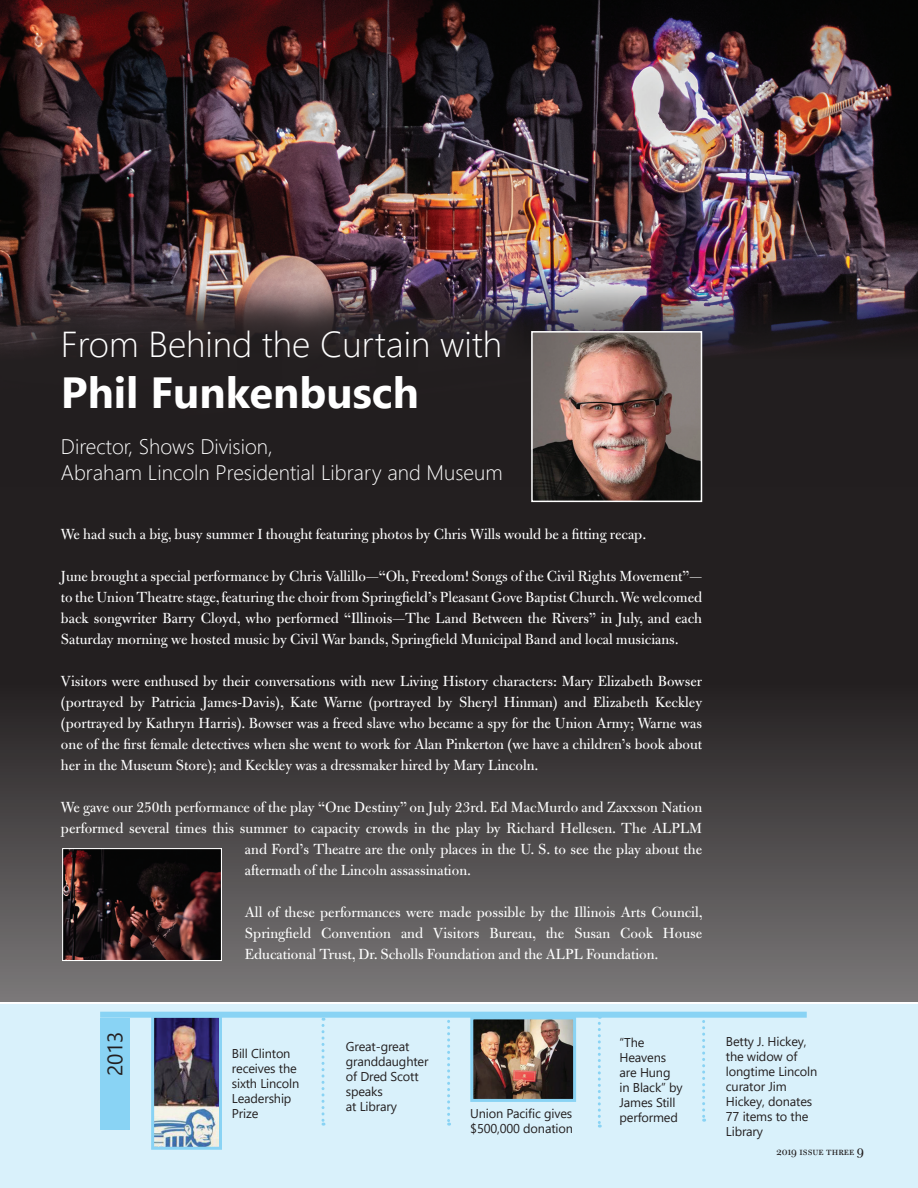
<style>
.page{position:relative;width:918px;height:1188px;background:#fff}
.page>*{position:absolute;margin:0;border:0;box-sizing:border-box;transform-origin:0 0}
.Script_Head_Script{font:700 43.5px "Segoe UI";color:#fff}
.Script_Head_Script-2{font:300 36px "Segoe UI";color:#fff}
._01_Story_Head{font:300 21px/25.2px "Segoe UI";color:#fff}
.Captions{font:21px "Segoe UI";color:#231f20}
.t1{font:15.75px/21px "Bulmer MT Std";color:#fff;text-align:justify}
.Captions-2{font:12.75px/15px "Segoe UI";letter-spacing:-.01em;color:#231f20}
.t2{font:12px "Bulmer MT Std";color:#231f20}
.s1{font-size:15px}
</style>
<div class="page">
<svg style="left:0;top:486px;width:918px;height:516px;background:#3e3a3b"></svg>
<div style="left:0;top:1004px;width:918px;height:184px;background:#d9f1fb"></div>
<img style="left:0;top:0;width:918px;height:486px">
<div style="left:20px;top:289px;width:523px;height:237px;background:#231f20"></div>
<img style="left:534px;top:334px;width:165px;height:165px">
<div style="left:531px;top:331px;width:171px;height:171px;border:2px solid #fff"></div>
<img style="left:64px;top:850px;width:156px;height:109px">
<div style="left:62px;top:848px;width:160px;height:113px;border:1px solid #fff"></div>
<svg style="left:322px;top:1018px;width:3px;height:108px"></svg>
<img style="left:155px;top:1019px;width:63px;height:127px">
<div style="left:151px;top:1015px;width:71px;height:135px;border:3px solid #89d3f4"></div>
<div style="left:100px;top:1012px;width:707px;height:6px;background:#89d3f4"></div>
<img style="left:474px;top:1020px;width:98px;height:78px">
<div style="left:470px;top:1016px;width:106px;height:86px;border:3px solid #89d3f4"></div>
<div style="left:100px;top:1018px;width:29px;height:112px;background:#89d3f4"></div>
<svg style="left:447px;top:1017px;width:3px;height:109px"></svg>
<svg style="left:598px;top:1018px;width:3px;height:110px"></svg>
<svg style="left:702px;top:1017px;width:3px;height:105px"></svg>
<p class="Script_Head_Script-2" style="left:61px;top:311px;width:443px">From Behind the Curtain with</p>
<p class="Script_Head_Script" style="left:61px;top:352px;width:359px">Phil Funkenbusch</p>
<p class="_01_Story_Head" style="left:61px;top:432px;width:443px">Director, Shows Division,<br>Abraham Lincoln Presidential Library and Museum</p>
<p class="t1" style="left:61px;top:524px;width:587px">We had such a big, busy summer I thought featuring photos by Chris Wills would be a fitting recap.</p>
<p class="t1" style="left:61px;top:566px;width:643px">June brought a special performance by Chris Vallillo—“Oh, Freedom! Songs of the Civil Rights Movement”— to the Union Theatre stage, featuring the choir from Springfield’s Pleasant Gove Baptist Church. We welcomed back songwriter Barry Cloyd, who performed “Illinois—The Land Between the Rivers” in July, and each Saturday morning we hosted music by Civil War bands, Springfield Municipal Band and local musicians.</p>
<p class="t1" style="left:61px;top:671px;width:643px">Visitors were enthused by their conversations with new Living History characters: Mary Elizabeth Bowser (portrayed by Patricia James-Davis), Kate Warne (portrayed by Sheryl Hinman) and Elizabeth Keckley (portrayed by Kathryn Harris). Bowser was a freed slave who became a spy for the Union Army; Warne was one of the first female detectives when she went to work for Alan Pinkerton (we have a children’s book about her in the Museum Store); and Keckley was a dressmaker hired by Mary Lincoln.</p>
<p class="t1" style="left:61px;top:797px;width:643px">We gave our 250th performance of the play “One Destiny” on July 23rd. Ed MacMurdo and Zaxxson Nation</p>
<p class="t1" style="left:61px;top:818px;width:643px">performed several times this summer to capacity crowds in the play by Richard Hellesen. The ALPLM</p>
<p class="t1" style="left:245px;top:839px;width:459px">and Ford’s Theatre are the only places in the U. S. to see the play about the</p>
<p class="t1" style="left:245px;top:860px;width:228px">aftermath of the Lincoln assassination.</p>
<p class="t1" style="left:245px;top:902px;width:459px">All of these performances were made possible by the Illinois Arts Council, Springfield Convention and Visitors Bureau, the Susan Cook House Educational Trust, Dr. Scholls Foundation and the ALPL Foundation.</p>
<p class="Captions" style="left:95px;top:1076px;width:46px;rotate:-90deg">2013</p>
<p class="Captions-2" style="left:346px;top:1037px;width:84px">Great-great granddaughter of Dred Scott speaks<br>at Library</p>
<p class="Captions-2" style="left:620px;top:1034px;width:65px">“The<br>Heavens are Hung in Black” by<br>James Still performed</p>
<p class="Captions-2" style="left:726px;top:1033px;width:93px">Betty J. Hickey, the widow of longtime Lincoln curator Jim<br>Hickey, donates<br>77 items to the<br>Library</p>
<p class="t2" style="left:777px;top:1145px;width:89px">2019 issue three <span class="s1">9</span></p>
<p class="Captions-2" style="left:232px;top:1045px;width:69px">Bill Clinton receives the sixth Lincoln<br>Leadership<br>Prize</p>
<p class="Captions-2" style="left:470px;top:1105px;width:104px">Union Pacific gives $500,000 donation</p>
</div>
